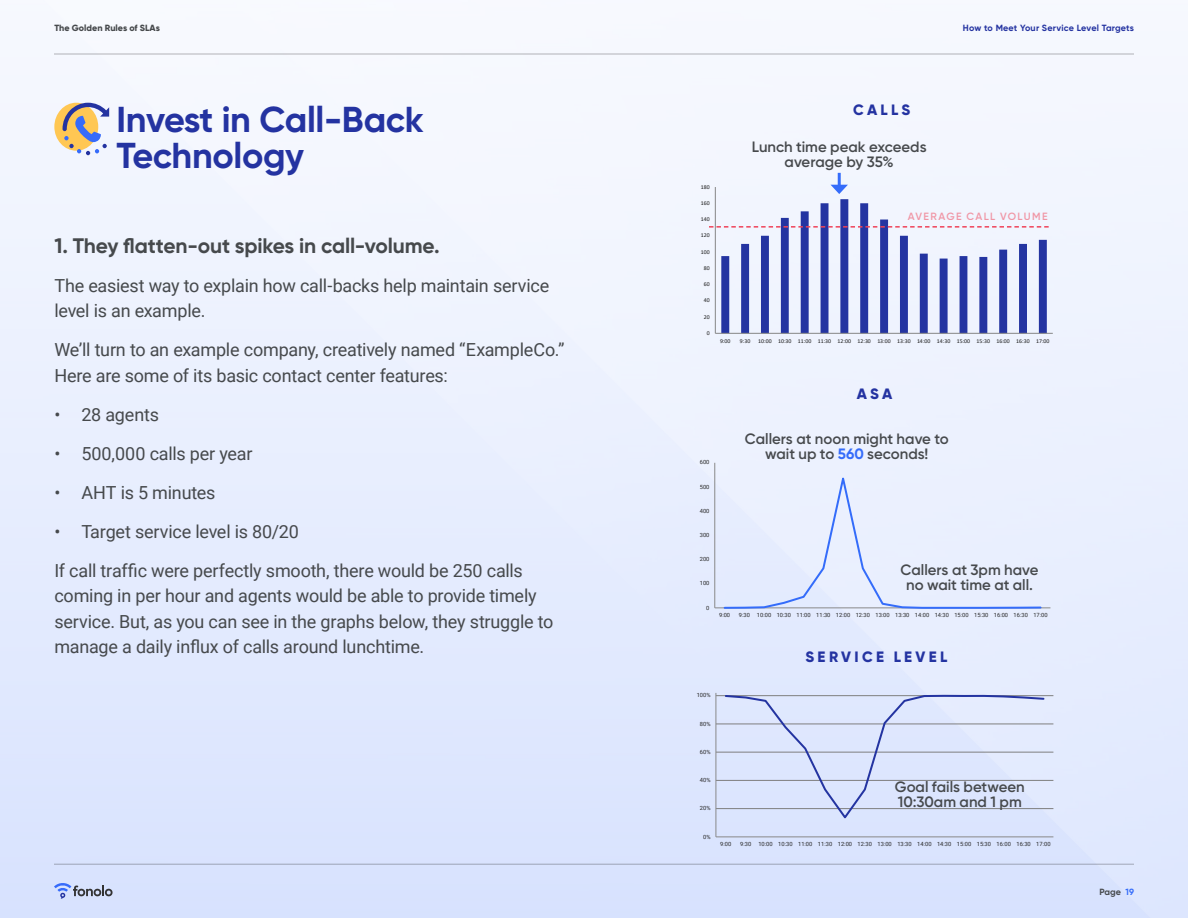
<style>
.page{position:relative;width:1188px;height:918px;background:#fff}
.page>*{position:absolute;margin:0;border:0;box-sizing:border-box;transform-origin:0 0}
.t1{font:700 36px/36px "Gilroy";letter-spacing:-.01em;color:#2433a1}
.t2{font:700 21px "Gilroy";letter-spacing:-.01em;color:#46494c}
.t3{font:18px/25.5px "Roboto";letter-spacing:-.015em;color:#46494c}
.t4{font:600 15px/15px "Gilroy";color:#46494c;text-align:center}
.t5{font:800 15px "Gilroy";letter-spacing:.215em;color:#2433a1}
.t6{font:600 10.5px "Gilroy";letter-spacing:.13em;color:#ef4358}
.t7{font:700 9px "Gilroy";letter-spacing:.02em;color:#2433a1}
.t8{font:800 9px "Gilroy";color:#46494c}
.t9{font:700 9px "Gilroy";color:#46494c}
.t10{font:5.85px "Calibri";color:#191919}
.t11{font:5.7px "Roboto";letter-spacing:.005em;color:#262626}
.s1{font-weight:700;color:#356cfa}
.s2{color:#356cfa}
</style>
<div class="page">
<hr style="left:54px;top:54px;width:1080px;height:1px;background:#000">
<hr style="left:54px;top:864px;width:1080px;height:1px;background:#000">
<svg style="left:54px;top:882px;width:59px;height:17px"></svg>
<hr style="left:716px;top:808px;width:337px;height:1px;background:#7f7f7f">
<hr style="left:716px;top:780px;width:337px;height:1px;background:#7f7f7f">
<hr style="left:716px;top:752px;width:337px;height:1px;background:#7f7f7f">
<hr style="left:716px;top:724px;width:337px;height:1px;background:#7f7f7f">
<hr style="left:716px;top:695px;width:337px;height:1px;background:#7f7f7f">
<hr style="left:716px;top:693px;width:1px;height:144px;background:#898989">
<hr style="left:716px;top:837px;width:337px;height:1px;background:#898989">
<svg style="left:724px;top:694px;width:322px;height:127px;background:#d6dff7"></svg>
<svg style="left:721px;top:199px;width:326px;height:134px;fill:#f0f4fe"></svg>
<hr style="left:715px;top:187px;width:1px;height:146px;background:#868686">
<hr style="left:715px;top:333px;width:338px;height:1px;background:#868686">
<svg style="left:709px;top:226px;width:340px;height:2px"></svg>
<hr style="left:838px;top:173px;width:3px;height:14px;background:#356cfa">
<svg style="left:831px;top:185px;width:17px;height:9px"></svg>
<hr style="left:715px;top:463px;width:1px;height:145px;background:#898989">
<hr style="left:715px;top:608px;width:335px;height:1px;background:#898989">
<div style="left:723px;top:469px;width:320px;height:139px;background:#eaeffe"></div>
<div style="left:54px;top:103px;width:44px;height:48px;background:#ffc753;border-radius:50%"></div>
<svg style="left:63px;top:103px;width:46px;height:52px"></svg>
<p class="t8" style="left:54px;top:22px;width:107px">The Golden Rules of SLAs</p>
<p class="t7" style="left:963px;top:22px;width:173px">How to Meet Your Service Level Targets</p>
<h1 class="t1" style="left:117px;top:101px;width:308px">Invest in Call-Back<br>Technology</h1>
<p class="t2" style="left:54px;top:232px;width:387px">1. They flatten-out spikes in call-volume.</p>
<p class="t3" style="left:54px;top:272px;width:496px">The easiest way to explain how call-backs help maintain service level is an example.</p>
<p class="t3" style="left:54px;top:336px;width:512px">We’ll turn to an example company, creatively named “ExampleCo.”<br>Here are some of its basic contact center features:</p>
<p class="t3" style="left:54px;top:401px;width:106px">• 28 agents</p>
<p class="t3" style="left:54px;top:440px;width:200px">• 500,000 calls per year</p>
<p class="t3" style="left:54px;top:479px;width:163px">• AHT is 5 minutes</p>
<p class="t3" style="left:54px;top:511px;width:470px;line-height:39px">• Target service level is 80/20<br>If call traffic were perfectly smooth, there would be 250 calls</p>
<p class="t3" style="left:54px;top:582px;width:501px">coming in per hour and agents would be able to provide timely service. But, as you can see in the graphs below, they struggle to manage a daily influx of calls around lunchtime.</p>
<p class="t5" style="left:853px;top:100px;width:59px">CALLS</p>
<p class="t10" style="left:701px;top:183px;width:10px">180</p>
<p class="t10" style="left:701px;top:199px;width:10px">160</p>
<p class="t10" style="left:701px;top:215px;width:10px">140</p>
<p class="t10" style="left:701px;top:231px;width:10px">120</p>
<p class="t10" style="left:701px;top:248px;width:10px">100</p>
<p class="t10" style="left:704px;top:264px;width:7px">80</p>
<p class="t10" style="left:704px;top:280px;width:7px">60</p>
<p class="t10" style="left:704px;top:296px;width:7px">40</p>
<p class="t10" style="left:704px;top:313px;width:7px">20</p>
<p class="t10" style="left:707px;top:329px;width:4px">0</p>
<p class="t4" style="left:752px;top:140px;width:176px">Lunch time peak exceeds average by 35%</p>
<p class="t6" style="left:908px;top:209px;width:142px">AVERAGE CALL VOLUME</p>
<p class="t10" style="left:720px;top:337px;width:12px">9:00</p>
<p class="t10" style="left:740px;top:337px;width:12px">9:30</p>
<p class="t10" style="left:758px;top:337px;width:293px">10:00 10:30 11:00 11:30 12:00 12:30 13:00 13:30 14:00 14:30 15:00 15:30 16:00 16:30 17:00</p>
<p class="t5" style="left:857px;top:384px;width:37px">ASA</p>
<p class="t11" style="left:700px;top:458px;width:11px">600</p>
<p class="t11" style="left:700px;top:483px;width:11px">500</p>
<p class="t11" style="left:700px;top:507px;width:11px">400</p>
<p class="t11" style="left:700px;top:531px;width:11px">300</p>
<p class="t11" style="left:700px;top:555px;width:11px">200</p>
<p class="t11" style="left:700px;top:579px;width:11px">100</p>
<p class="t11" style="left:706px;top:604px;width:5px">0</p>
<p class="t4" style="left:745px;top:431px;width:205px">Callers at noon might have to wait up to <span class="s1">560</span> seconds!</p>
<p class="t4" style="left:901px;top:562px;width:140px">Callers at 3pm have no wait time at all.</p>
<p class="t11" style="left:719px;top:611px;width:13px">9:00</p>
<p class="t11" style="left:739px;top:611px;width:310px">9:30 10:00 10:30 11:00 11:30 12:00 12:30 13:00 13:30 14:00 14:30 15:00 15:30 16:00 16:30 17:00</p>
<p class="t5" style="left:805px;top:647px;width:144px">SERVICE LEVEL</p>
<p class="t11" style="left:697px;top:691px;width:15px">100%</p>
<p class="t11" style="left:700px;top:720px;width:12px">80%</p>
<p class="t11" style="left:700px;top:748px;width:12px">60%</p>
<p class="t11" style="left:700px;top:776px;width:12px">40%</p>
<p class="t11" style="left:700px;top:804px;width:12px">20%</p>
<p class="t11" style="left:703px;top:833px;width:9px">0%</p>
<p class="t4" style="left:895px;top:780px;width:131px;text-align:left">Goal fails between<br>10:30am and 1 pm</p>
<p class="t11" style="left:720px;top:840px;width:13px">9:00</p>
<p class="t11" style="left:740px;top:840px;width:312px">9:30 10:00 10:30 11:00 11:30 12:00 12:30 13:00 13:30 14:00 14:30 15:00 15:30 16:00 16:30 17:00</p>
<p class="t9" style="left:1100px;top:886px;width:36px">Page <span class="s2">19</span></p>
</div>
